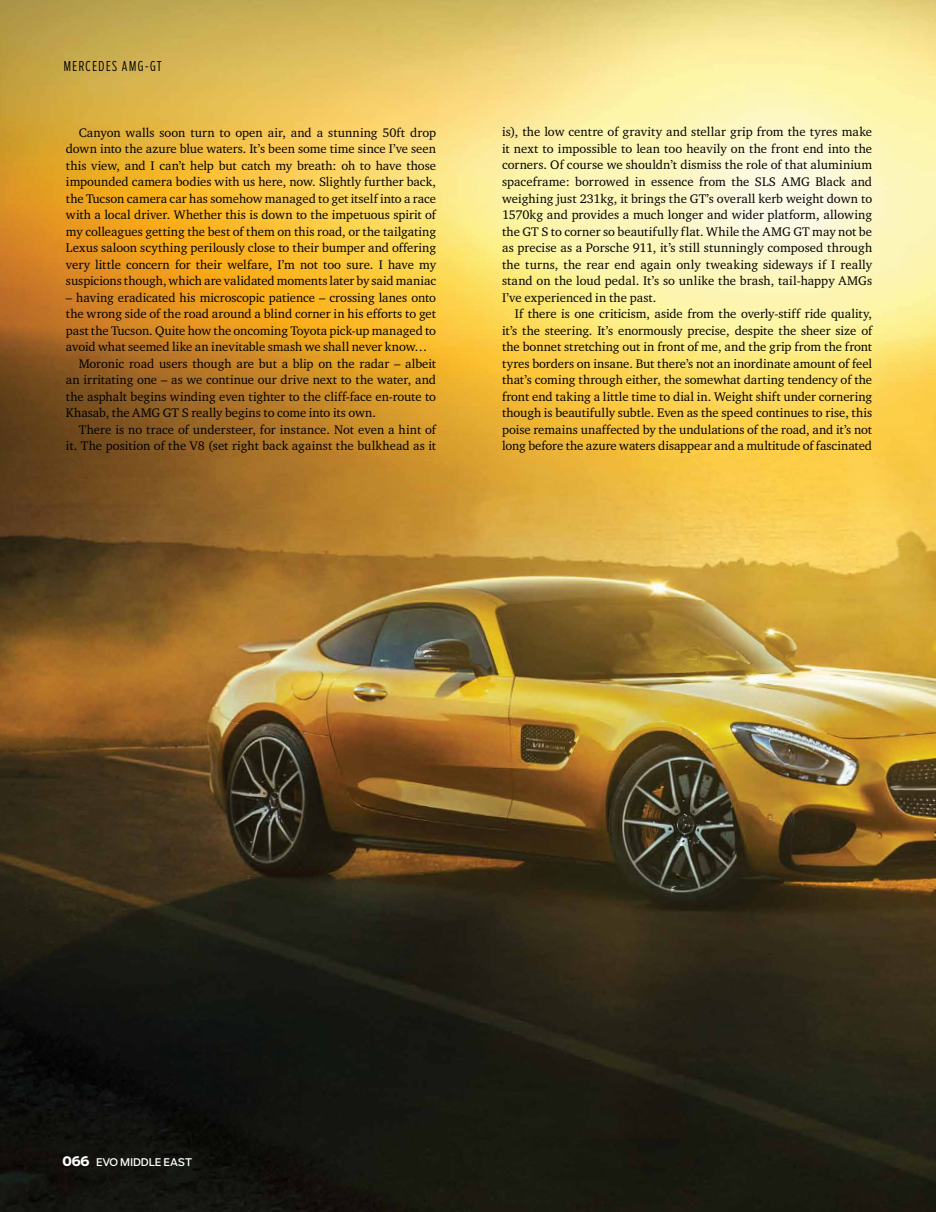
<style>
.page{position:relative;width:936px;height:1212px;background:#fff}
.page>*{position:absolute;margin:0;border:0;box-sizing:border-box;transform-origin:0 0}
.t1{font:300 13.5px "Salvo Sans Extra Cond";letter-spacing:.11em;color:#000}
.t2{font:12.75px/16.5px "Charter ITC Std";color:#000;text-align:justify}
.t3{font:10.5px "Salvo Sans";letter-spacing:-.005em;color:#fff}
.s1{font-weight:700;font-size:13.5px}
</style>
<div class="page">
<img style="left:0;top:0;width:935px;height:1212px">
<p class="t1" style="left:64px;top:57px;width:99px">MERCEDES AMG-GT</p>
<p class="t2" style="left:66px;top:124px;width:371px;text-indent:13px">Canyon walls soon turn to open air, and a stunning 50ft drop down into the azure blue waters. It’s been some time since I’ve seen this view, and I can’t help but catch my breath: oh to have those impounded camera bodies with us here, now. Slightly further back, the Tucson camera car has somehow managed to get itself into a race with a local driver. Whether this is down to the impetuous spirit of my colleagues getting the best of them on this road, or the tailgating Lexus saloon scything perilously close to their bumper and offering very little concern for their welfare, I’m not too sure. I have my suspicions though, which are validated moments later by said maniac</p>
<p class="t2" style="left:66px;top:289px;width:371px">– having eradicated his microscopic patience – crossing lanes onto</p>
<p class="t2" style="left:66px;top:305px;width:371px">the wrong side of the road around a blind corner in his efforts to get</p>
<p class="t2" style="left:66px;top:322px;width:371px">past the Tucson. Quite how the oncoming Toyota pick-up managed to</p>
<p class="t2" style="left:66px;top:338px;width:363px">avoid what seemed like an inevitable smash we shall never know…</p>
<p class="t2" style="left:79px;top:355px;width:359px">Moronic road users though are but a blip on the radar – albeit</p>
<p class="t2" style="left:66px;top:371px;width:371px">an irritating one – as we continue our drive next to the water, and</p>
<p class="t2" style="left:66px;top:388px;width:371px">the asphalt begins winding even tighter to the cliff-face en-route to</p>
<p class="t2" style="left:66px;top:404px;width:311px">Khasab, the AMG GT S really begins to come into its own.</p>
<p class="t2" style="left:79px;top:421px;width:359px">There is no trace of understeer, for instance. Not even a hint of</p>
<p class="t2" style="left:66px;top:437px;width:371px">it. The position of the V8 (set right back against the bulkhead as it</p>
<p class="t2" style="left:502px;top:124px;width:371px">is), the low centre of gravity and stellar grip from the tyres make it next to impossible to lean too heavily on the front end into the corners. Of course we shouldn’t dismiss the role of that aluminium spaceframe: borrowed in essence from the SLS AMG Black and weighing just 231kg, it brings the GT’s overall kerb weight down to 1570kg and provides a much longer and wider platform, allowing the GT S to corner so beautifully flat. While the AMG GT may not be as precise as a Porsche 911, it’s still stunningly composed through the turns, the rear end again only tweaking sideways if I really stand on the loud pedal. It’s so unlike the brash, tail-happy AMGs I’ve experienced in the past.</p>
<p class="t2" style="left:502px;top:305px;width:371px;text-indent:13px">If there is one criticism, aside from the overly-stiff ride quality, it’s the steering. It’s enormously precise, despite the sheer size of the bonnet stretching out in front of me, and the grip from the front tyres borders on insane. But there’s not an inordinate amount of feel that’s coming through either, the somewhat darting tendency of the front end taking a little time to dial in. Weight shift under cornering though is beautifully subtle. Even as the speed continues to rise, this poise remains unaffected by the undulations of the road, and it’s not long before the azure waters disappear and a multitude of fascinated</p>
<p class="t3" style="left:62px;top:1155px;width:132px"><span class="s1">066</span> EVO MIDDLE EAST</p>
</div>
